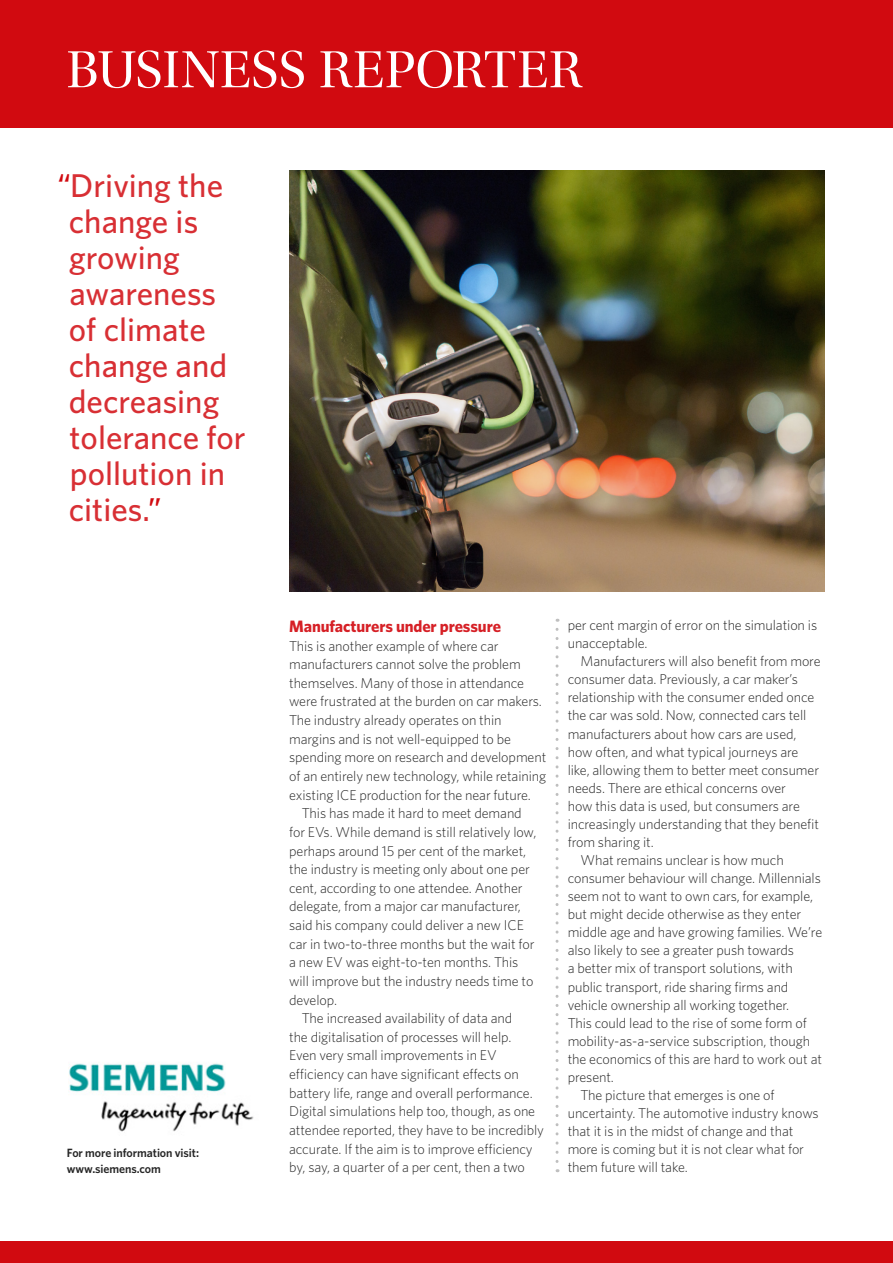
<style>
.page{position:relative;width:893px;height:1263px;background:#fff}
.page>*{position:absolute;margin:0;border:0;box-sizing:border-box;transform-origin:0 0}
.Pull_quote{font:500 33px/36px "Whitney";color:#d82f34}
.Normal_after_subhead{font:700 16.5px "Whitney";letter-spacing:-.005em;color:#d62026}
.Normal_after_subhead-2{font:300 14.25px/18px "Whitney";letter-spacing:-.005em;color:#262626}
.Normal_after_subhead-3{font:600 12px "Whitney";letter-spacing:-.005em;color:#262626}
.s1{color:#d10a10}
</style>
<div class="page">
<div style="left:0;top:0;width:893px;height:128px;background:#d10a10"></div>
<div style="left:0;top:1242px;width:893px;height:21px;background:#d10a10"></div>
<svg style="left:556px;top:629px;width:3px;height:543px"></svg>
<svg style="left:68px;top:50px;width:236px;height:38px"></svg>
<svg style="left:320px;top:50px;width:263px;height:38px"></svg>
<img style="left:69px;top:1062px;width:185px;height:70px">
<img style="left:289px;top:170px;width:536px;height:421px">
<p class="Pull_quote" style="left:69px;top:166px;width:178px;text-indent:-11px"><span class="s1">“</span>Driving the change is growing awareness of climate change and decreasing tolerance for pollution in cities.<span class="s1">”</span></p>
<p class="Normal_after_subhead-3" style="left:67px;top:1144px;width:134px">For more information visit:</p>
<p class="Normal_after_subhead-3" style="left:67px;top:1161px;width:95px">www.siemens.com</p>
<p class="Normal_after_subhead" style="left:289px;top:615px;width:213px">Manufacturers under pressure</p>
<p class="Normal_after_subhead-2" style="left:289px;top:636px;width:259px;line-height:18.6px">This is another example of where car manufacturers cannot solve the problem themselves. Many of those in attendance were frustrated at the burden on car makers.<br>The industry already operates on thin margins and is not well-equipped to be spending more on research and development of an entirely new technology, while retaining existing ICE production for the near future.</p>
<p class="Normal_after_subhead-2" style="left:289px;top:803px;width:249px;line-height:18.6px;text-indent:13px">This has made it hard to meet demand for EVs. While demand is still relatively low, perhaps around 15 per cent of the market, the industry is meeting only about one per cent, according to one attendee. Another delegate, from a major car manufacturer, said his company could deliver a new ICE car in two-to-three months but the wait for a new EV was eight-to-ten months. This will improve but the industry needs time to develop.</p>
<p class="Normal_after_subhead-2" style="left:289px;top:1008px;width:256px;line-height:18.6px;text-indent:13px">The increased availability of data and<br>the digitalisation of processes will help.<br>Even very small improvements in EV efficiency can have significant effects on battery life, range and overall performance.<br>Digital simulations help too, though, as one attendee reported, they have to be incredibly accurate. If the aim is to improve efficiency by, say, a quarter of a per cent, then a two</p>
<p class="Normal_after_subhead-2" style="left:568px;top:616px;width:251px">per cent margin of error on the simulation is unacceptable.</p>
<p class="Normal_after_subhead-2" style="left:568px;top:652px;width:254px;text-indent:13px">Manufacturers will also benefit from more consumer data. Previously, a car maker’s relationship with the consumer ended once the car was sold. Now, connected cars tell manufacturers about how cars are used, how often, and what typical journeys are like, allowing them to better meet consumer needs. There are ethical concerns over<br>how this data is used, but consumers are increasingly understanding that they benefit from sharing it.</p>
<p class="Normal_after_subhead-2" style="left:568px;top:851px;width:256px;text-indent:13px">What remains unclear is how much consumer behaviour will change. Millennials seem not to want to own cars, for example, but might decide otherwise as they enter middle age and have growing families. We’re also likely to see a greater push towards<br>a better mix of transport solutions, with public transport, ride sharing firms and vehicle ownership all working together.<br>This could lead to the rise of some form of mobility-as-a-service subscription, though the economics of this are hard to work out at present.</p>
<p class="Normal_after_subhead-2" style="left:568px;top:1085px;width:253px;text-indent:13px">The picture that emerges is one of uncertainty. The automotive industry knows that it is in the midst of change and that more is coming but it is not clear what for them future will take.</p>
</div>
